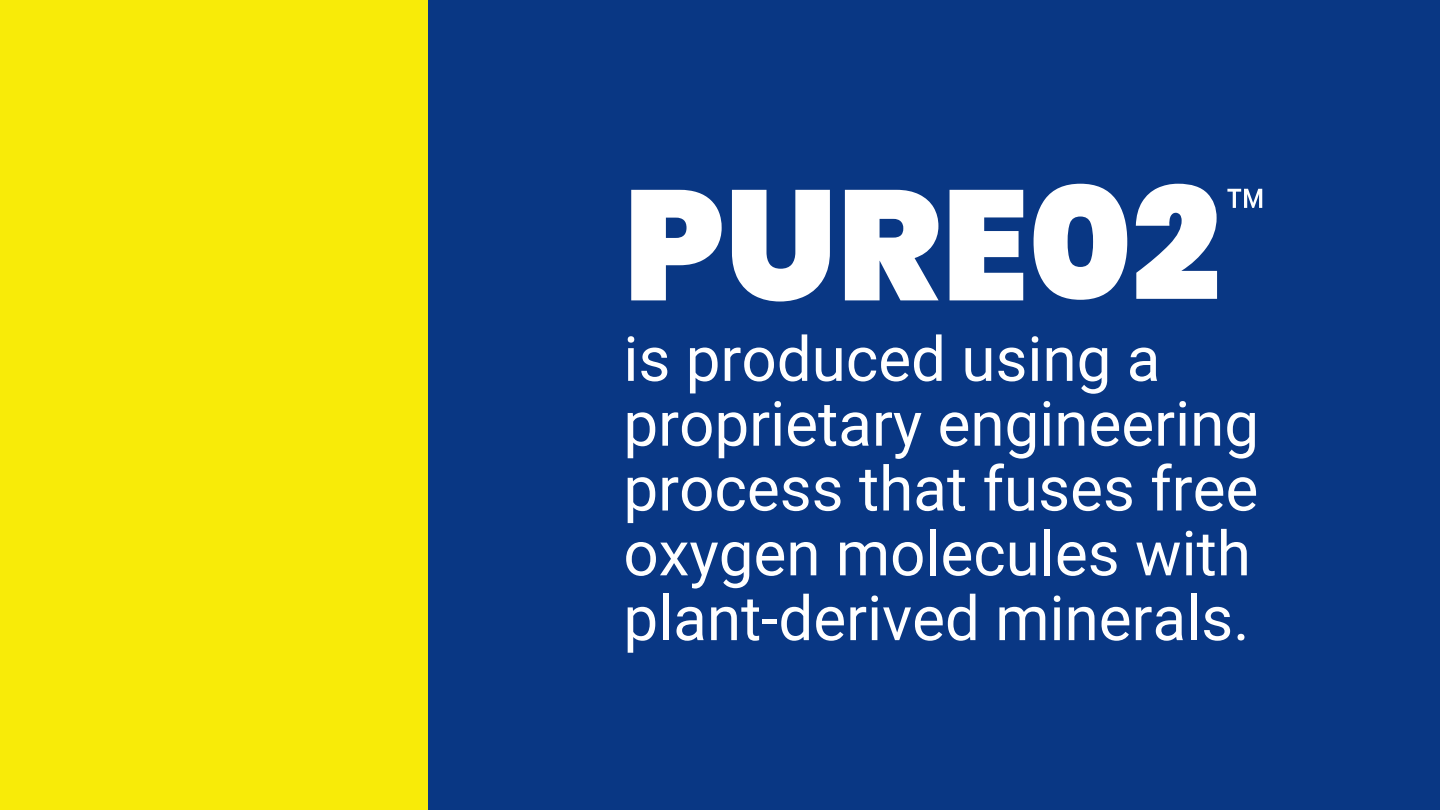
<style>
.page{position:relative;width:1440px;height:810px;background:#093784}
.page>*{position:absolute;margin:0;border:0;box-sizing:border-box;transform-origin:0 0}
.t1{font:900 156.2px "Poppins";color:#fff}
.t2{font:73px "Roboto";color:#fff}
.t3{font:61.9px/64.8px "Roboto";color:#fff}
</style>
<div class="page">
<div style="left:0;top:0;width:428px;height:810px;background:#f8eb08"></div>
<p class="t1" style="left:623px;top:136px;width:598px">PURE02</p>
<p class="t2" style="left:1224px;top:173px;width:47px">™</p>
<h1 class="t3" style="left:623px;top:327px;width:637px">is produced using a proprietary engineering process that fuses free oxygen molecules with plant-derived minerals.</h1>
</div>
